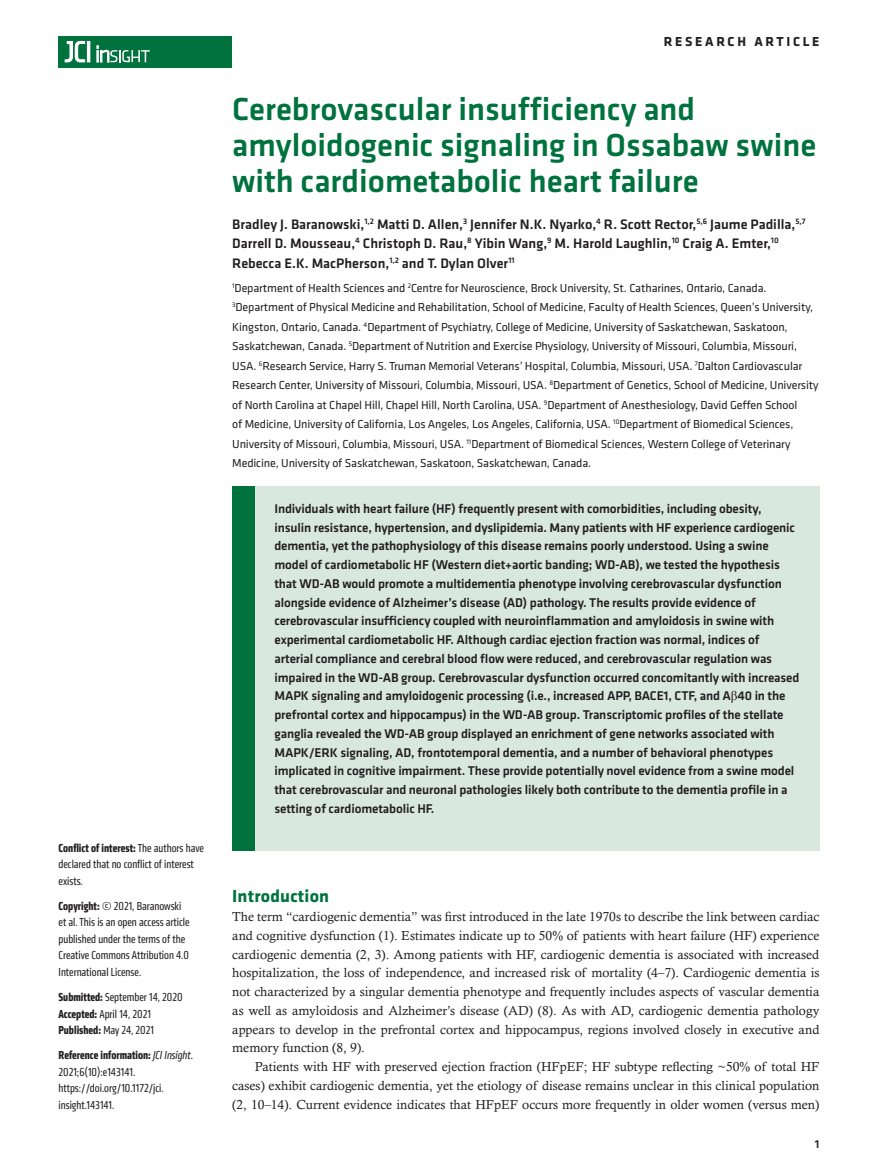
<style>
.page{position:relative;width:878px;height:1175px;background:#fff}
.page>*{position:absolute;margin:0;border:0;box-sizing:border-box;transform-origin:0 0}
.t1{font:500 33px/36px "Klavika Basic";color:#00723e}
.t2{font:700 18px "Klavika";letter-spacing:.01em;color:#00723e}
.t3{font:500 14.25px/19.5px "Klavika Basic";color:#231f20}
.t4{font:700 13.5px "Klavika Basic";letter-spacing:.2em;color:#231f20}
.t5{font:500 13.2px/18.8px "Klavika Basic";letter-spacing:-.01em;color:#231f20}
.t6{font:13.2px/18.8px "Calisto MT Std";color:#231f20;text-align:justify}
.t7{font:12px/19.5px "Klavika";letter-spacing:-.01em;color:#231f20}
.t8{font:condensed 12px/16.5px "Klavika";color:#231f20}
.t9{font:500 12px "Klavika Basic";color:#231f20}
.s1{font-weight:700}
.s2{font-style:italic}
.s3{font-family:"Times New Roman";font-weight:400}
</style>
<div class="page">
<div style="left:59px;top:36px;width:173px;height:31px;background:#00723e"></div>
<hr style="left:87px;top:41px;width:3px;height:21px;background:#fff">
<svg style="left:64px;top:41px;width:21px;height:22px"></svg>
<svg style="left:97px;top:46px;width:53px;height:16px"></svg>
<div style="left:232px;top:486px;width:587px;height:364px;background:#d8e8df"></div>
<div style="left:232px;top:486px;width:22px;height:364px;background:#00723e"></div>
<p class="t8" style="left:59px;top:839px;width:147px"><span class="s1">Conflict of interest:</span> The authors have declared that no conflict of interest exists.</p>
<p class="t8" style="left:59px;top:897px;width:133px"><span class="s1">Copyright:</span> © 2021, Baranowski et al. This is an open access article published under the terms of the<br>Creative Commons Attribution 4.0<br>International License.</p>
<p class="t8" style="left:59px;top:988px;width:126px"><span class="s1">Submitted:</span> September 14, 2020<br><span class="s1">Accepted:</span> April 14, 2021<br><span class="s1">Published:</span> May 24, 2021</p>
<p class="t8" style="left:59px;top:1046px;width:136px"><span class="s1">Reference information:</span> <span class="s2">JCI Insight</span>.<br>2021;6(10):e143141. https://doi.org/10.1172/jci. insight.143141.</p>
<p class="t4" style="left:663px;top:32px;width:157px">RESEARCH ARTICLE</p>
<h1 class="t1" style="left:232px;top:91px;width:585px">Cerebrovascular insufficiency and amyloidogenic signaling in Ossabaw swine with cardiometabolic heart failure</h1>
<p class="t3" style="left:232px;top:214px;width:575px">Bradley J. Baranowski,<sup>1,2</sup> Matti D. Allen,<sup>3</sup> Jennifer N.K. Nyarko,<sup>4</sup> R. Scott Rector,<sup>5,6</sup> Jaume Padilla,<sup>5,7<br></sup>Darrell D. Mousseau,<sup>4</sup> Christoph D. Rau,<sup>8</sup> Yibin Wang,<sup>9</sup> M. Harold Laughlin,<sup>10</sup> Craig A. Emter,<sup>10<br></sup>Rebecca E.K. MacPherson,<sup>1,2</sup> and T. Dylan Olver<sup>11</sup></p>
<p class="t7" style="left:232px;top:277px;width:588px"><sup>1</sup>Department of Health Sciences and <sup>2</sup>Centre for Neuroscience, Brock University, St. Catharines, Ontario, Canada.<br><sup>3</sup>Department of Physical Medicine and Rehabilitation, School of Medicine, Faculty of Health Sciences, Queen’s University, Kingston, Ontario, Canada. <sup>4</sup>Department of Psychiatry, College of Medicine, University of Saskatchewan, Saskatoon, Saskatchewan, Canada. <sup>5</sup>Department of Nutrition and Exercise Physiology, University of Missouri, Columbia, Missouri, USA. <sup>6</sup>Research Service, Harry S. Truman Memorial Veterans’ Hospital, Columbia, Missouri, USA. <sup>7</sup>Dalton Cardiovascular Research Center, University of Missouri, Columbia, Missouri, USA. <sup>8</sup>Department of Genetics, School of Medicine, University of North Carolina at Chapel Hill, Chapel Hill, North Carolina, USA. <sup>9</sup>Department of Anesthesiology, David Geffen School<br>of Medicine, University of California, Los Angeles, Los Angeles, California, USA. <sup>10</sup>Department of Biomedical Sciences, University of Missouri, Columbia, Missouri, USA. <sup>11</sup>Department of Biomedical Sciences, Western College of Veterinary Medicine, University of Saskatchewan, Saskatoon, Saskatchewan, Canada.</p>
<p class="t5" style="left:274px;top:498px;width:526px">Individuals with heart failure (HF) frequently present with comorbidities, including obesity, insulin resistance, hypertension, and dyslipidemia. Many patients with HF experience cardiogenic dementia, yet the pathophysiology of this disease remains poorly understood. Using a swine model of cardiometabolic HF (Western diet+aortic banding; WD-AB), we tested the hypothesis that WD-AB would promote a multidementia phenotype involving cerebrovascular dysfunction alongside evidence of Alzheimer’s disease (AD) pathology. The results provide evidence of cerebrovascular insufficiency coupled with neuroinflammation and amyloidosis in swine with experimental cardiometabolic HF. Although cardiac ejection fraction was normal, indices of arterial compliance and cerebral blood flow were reduced, and cerebrovascular regulation was impaired in the WD-AB group. Cerebrovascular dysfunction occurred concomitantly with increased MAPK signaling and amyloidogenic processing (i.e., increased APP, BACE1, CTF, and A<span class="s3">β</span>40 in the prefrontal cortex and hippocampus) in the WD-AB group. Transcriptomic profiles of the stellate ganglia revealed the WD-AB group displayed an enrichment of gene networks associated with MAPK/ERK signaling, AD, frontotemporal dementia, and a number of behavioral phenotypes implicated in cognitive impairment. These provide potentially novel evidence from a swine model that cerebrovascular and neuronal pathologies likely both contribute to the dementia profile in a setting of cardiometabolic HF.</p>
<h2 class="t2" style="left:232px;top:883px;width:98px">Introduction</h2>
<p class="t6" style="left:232px;top:907px;width:588px">The term “cardiogenic dementia” was first introduced in the late 1970s to describe the link between cardiac and cognitive dysfunction (1). Estimates indicate up to 50% of patients with heart failure (HF) experience cardiogenic dementia (2, 3). Among patients with HF, cardiogenic dementia is associated with increased hospitalization, the loss of independence, and increased risk of mortality (4–7). Cardiogenic dementia is not characterized by a singular dementia phenotype and frequently includes aspects of vascular dementia as well as amyloidosis and Alzheimer’s disease (AD) (8). As with AD, cardiogenic dementia pathology appears to develop in the prefrontal cortex and hippocampus, regions involved closely in executive and memory function (8, 9).</p>
<p class="t6" style="left:232px;top:1057px;width:588px;text-indent:22px">Patients with HF with preserved ejection fraction (HFpEF; HF subtype reflecting ~50% of total HF cases) exhibit cardiogenic dementia, yet the etiology of disease remains unclear in this clinical population (2, 10–14). Current evidence indicates that HFpEF occurs more frequently in older women (versus men)</p>
<p class="t9" style="left:814px;top:1135px;width:6px">1</p>
</div>
